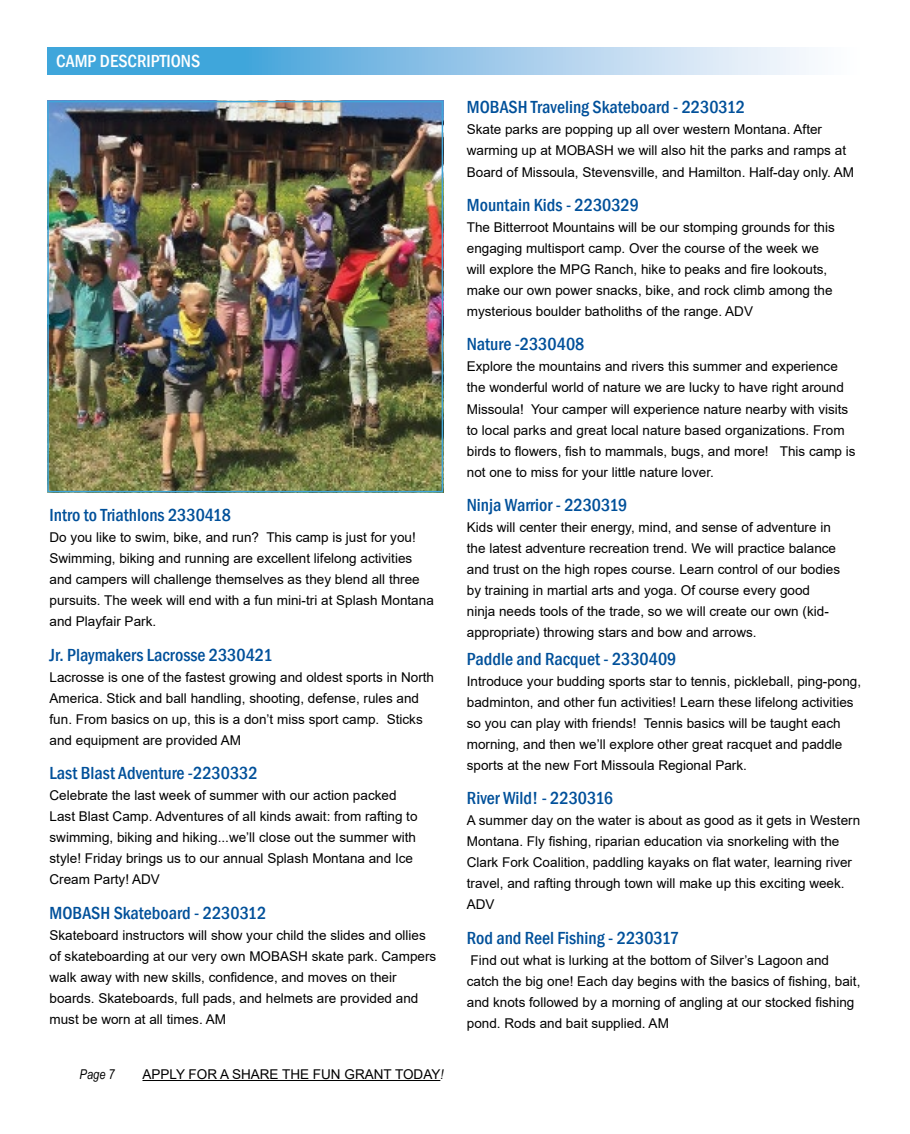
<style>
.page{position:relative;width:910px;height:1134px;background:#fff}
.page>*{position:absolute;margin:0;border:0;box-sizing:border-box;transform-origin:0 0}
.t1{font:500 condensed 18px "Franklin Gothic";color:#00509a}
.t2{font:500 condensed 18px "Franklin Gothic";color:#fff}
.t3{font:13.5px/21px "Arial";color:#000}
.t4{font:italic 13.5px "Arial Narrow";color:#000}
.s1{font-family:"Arial Narrow";font-style:italic}
</style>
<div class="page">
<svg style="left:47px;top:47px;width:762px;height:27px;background:#8ac3e7"></svg>
<img style="left:50px;top:104px;width:390px;height:385px">
<div style="left:47px;top:101px;width:396px;height:391px;border:2px solid #3fa6db"></div>
<hr style="left:142px;top:1080px;width:298px;height:1px;background:#000">
<h1 class="t2" style="left:56px;top:49px;width:145px">CAMP DESCRIPTIONS</h1>
<h1 class="t1" style="left:50px;top:504px;width:183px">Intro to Triathlons 2330418</h1>
<p class="t3" style="left:50px;top:527px;width:385px">Do you like to swim, bike, and run? This camp is just for you!<br>Swimming, biking and running are excellent lifelong activities and campers will challenge themselves as they blend all three pursuits. The week will end with a fun mini-tri at Splash Montana and Playfair Park.</p>
<h1 class="t1" style="left:50px;top:643px;width:224px">Jr. Playmakers Lacrosse 2330421</h1>
<p class="t3" style="left:50px;top:667px;width:386px">Lacrosse is one of the fastest growing and oldest sports in North America. Stick and ball handling, shooting, defense, rules and fun. From basics on up, this is a don’t miss sport camp. Sticks and equipment are provided AM</p>
<h1 class="t1" style="left:50px;top:762px;width:209px">Last Blast Adventure -2230332</h1>
<p class="t3" style="left:50px;top:785px;width:369px">Celebrate the last week of summer with our action packed Last Blast Camp. Adventures of all kinds await: from rafting to swimming, biking and hiking...we’ll close out the summer with style! Friday brings us to our annual Splash Montana and Ice Cream Party! ADV</p>
<h1 class="t1" style="left:50px;top:901px;width:218px">MOBASH Skateboard - 2230312</h1>
<p class="t3" style="left:50px;top:925px;width:388px">Skateboard instructors will show your child the slides and ollies of skateboarding at our very own MOBASH skate park. Campers walk away with new skills, confidence, and moves on their boards. Skateboards, full pads, and helmets are provided and must be worn at all times. AM</p>
<p class="t4" style="left:80px;top:1065px;width:37px">Page 7</p>
<p class="t3" style="left:142px;top:1064px;width:302px">APPLY FOR A SHARE THE FUN GRANT TODAY<span class="s1">!</span></p>
<h1 class="t1" style="left:466px;top:96px;width:280px">MOBASH Traveling Skateboard - 2230312</h1>
<p class="t3" style="left:466px;top:119px;width:388px">Skate parks are popping up all over western Montana. After warming up at MOBASH we will also hit the parks and ramps at<br>Board of Missoula, Stevensville, and Hamilton. Half-day only. AM</p>
<h1 class="t1" style="left:466px;top:193px;width:174px">Mountain Kids - 2230329</h1>
<p class="t3" style="left:466px;top:217px;width:369px">The Bitterroot Mountains will be our stomping grounds for this engaging multisport camp. Over the course of the week we will explore the MPG Ranch, hike to peaks and fire lookouts, make our own power snacks, bike, and rock climb among the mysterious boulder batholiths of the range. ADV</p>
<h1 class="t1" style="left:466px;top:333px;width:119px">Nature -2330408</h1>
<p class="t3" style="left:466px;top:356px;width:390px">Explore the mountains and rivers this summer and experience the wonderful world of nature we are lucky to have right around Missoula! Your camper will experience nature nearby with visits to local parks and great local nature based organizations. From birds to flowers, fish to mammals, bugs, and more! This camp is not one to miss for your little nature lover.</p>
<h1 class="t1" style="left:466px;top:493px;width:162px">Ninja Warrior - 2230319</h1>
<p class="t3" style="left:466px;top:517px;width:374px">Kids will center their energy, mind, and sense of adventure in the latest adventure recreation trend. We will practice balance and trust on the high ropes course. Learn control of our bodies by training in martial arts and yoga. Of course every good ninja needs tools of the trade, so we will create our own (kid&shy;appropriate) throwing stars and bow and arrows.</p>
<h1 class="t1" style="left:466px;top:647px;width:211px">Paddle and Racquet - 2330409</h1>
<p class="t3" style="left:466px;top:670px;width:395px">Introduce your budding sports star to tennis, pickleball, ping-pong, badminton, and other fun activities! Learn these lifelong activities so you can play with friends! Tennis basics will be taught each morning, and then we’ll explore other great racquet and paddle sports at the new Fort Missoula Regional Park.</p>
<h1 class="t1" style="left:466px;top:786px;width:148px">River Wild! - 2230316</h1>
<p class="t3" style="left:466px;top:810px;width:394px">A summer day on the water is about as good as it gets in Western Montana. Fly fishing, riparian education via snorkeling with the Clark Fork Coalition, paddling kayaks on flat water, learning river travel, and rafting through town will make up this exciting week.<br>ADV</p>
<h1 class="t1" style="left:466px;top:926px;width:213px">Rod and Reel Fishing - 2230317</h1>
<p class="t3" style="left:466px;top:949px;width:395px">Find out what is lurking at the bottom of Silver’s Lagoon and catch the big one! Each day begins with the basics of fishing, bait, and knots followed by a morning of angling at our stocked fishing pond. Rods and bait supplied. AM</p>
</div>
